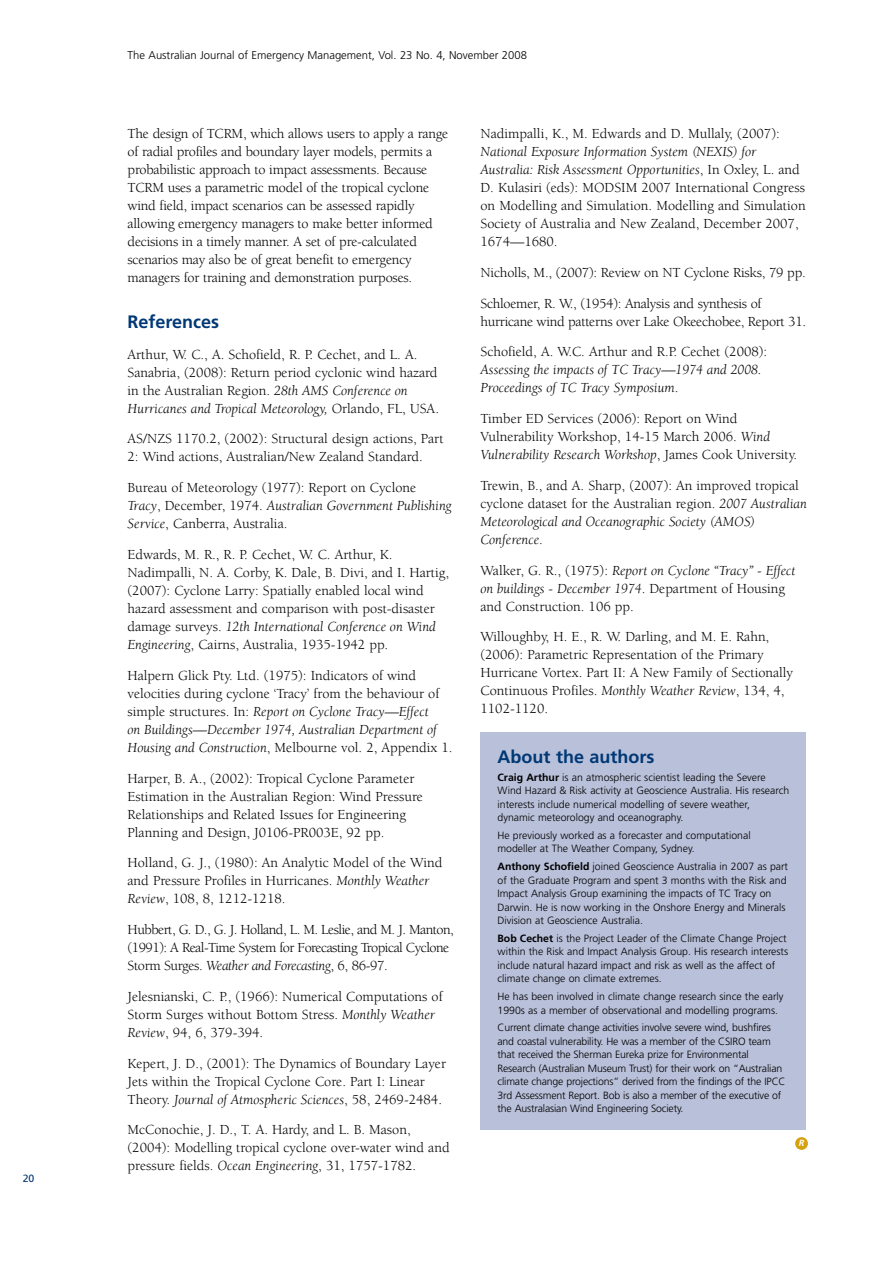
<style>
.page{position:relative;width:893px;height:1263px;background:#fff}
.page>*{position:absolute;margin:0;border:0;box-sizing:border-box;transform-origin:0 0}
.t1{font:700 18px "Frutiger";color:#003876}
.t2{font:14.25px/18px "Berkeley";color:#000}
.t3{font:14.25px/30.8px "Berkeley";letter-spacing:-.02em;color:#000}
.t4{font:14.25px/18px "Berkeley";letter-spacing:-.035em;color:#000}
.t5{font:italic 14.25px/18px "Berkeley";color:#000}
.t6{font:300 11.25px "Frutiger";color:#000}
.t7{font:300 10.5px/13.5px "Frutiger";color:#000}
.t8{font:10.5px "Frutiger";color:#003876}
.t9{font:italic 700 9px "Frutiger";color:#fff}
.s1{font-style:italic}
.s2{font-style:normal}
.s3{font-weight:700}
</style>
<div class="page">
<div style="left:480px;top:732px;width:326px;height:397px;background:#b9c0d9"></div>
<div style="left:795px;top:1137px;width:13px;height:13px;background:#d5a10f;border-radius:50%"></div>
<p class="t8" style="left:23px;top:1172px;width:13px">20</p>
<p class="t6" style="left:128px;top:49px;width:401px">The Australian Journal of Emergency Management, Vol. 23 No. 4, November 2008</p>
<p class="t2" style="left:128px;top:125px;width:322px">The design of TCRM, which allows users to apply a range of radial profiles and boundary layer models, permits a probabilistic approach to impact assessments. Because TCRM uses a parametric model of the tropical cyclone wind field, impact scenarios can be assessed rapidly allowing emergency managers to make better informed decisions in a timely manner. A set of pre-calculated scenarios may also be of great benefit to emergency managers for training and demonstration purposes.</p>
<p class="t1" style="left:128px;top:311px;width:93px">References</p>
<p class="t2" style="left:128px;top:346px;width:313px">Arthur, W. C., A. Schofield, R. P. Cechet, and L. A.<br>Sanabria, (2008): Return period cyclonic wind hazard in the Australian Region. <span class="s1">28th AMS Conference on Hurricanes and Tropical Meteorology,</span> Orlando, FL, USA.</p>
<p class="t2" style="left:128px;top:430px;width:317px">AS/NZS 1170.2, (2002): Structural design actions, Part<br>2: Wind actions, Australian/New Zealand Standard.</p>
<p class="t2" style="left:128px;top:479px;width:326px">Bureau of Meteorology (1977): Report on Cyclone<br><span class="s1">Tracy</span>, December, 1974. <span class="s1">Australian Government Publishing<br>Service</span>, Canberra, Australia.</p>
<p class="t2" style="left:128px;top:546px;width:323px">Edwards, M. R., R. P. Cechet, W. C. Arthur, K.<br>Nadimpalli, N. A. Corby, K. Dale, B. Divi, and I. Hartig, (2007): Cyclone Larry: Spatially enabled local wind hazard assessment and comparison with post-disaster damage surveys. <span class="s1">12th International Conference on Wind Engineering</span>, Cairns, Australia, 1935-1942 pp.</p>
<p class="t2" style="left:128px;top:666px;width:326px">Halpern Glick Pty. Ltd. (1975): Indicators of wind velocities during cyclone ‘Tracy’ from the behaviour of simple structures. In: <span class="s1">Report on Cyclone Tracy—Effect<br>on Buildings—December 1974, Australian Department of Housing and Construction</span>, Melbourne vol. 2, Appendix 1.</p>
<p class="t2" style="left:128px;top:769px;width:297px">Harper, B. A., (2002): Tropical Cyclone Parameter Estimation in the Australian Region: Wind Pressure Relationships and Related Issues for Engineering Planning and Design, J0106-PR003E, 92 pp.</p>
<p class="t2" style="left:128px;top:854px;width:316px">Holland, G. J., (1980): An Analytic Model of the Wind and Pressure Profiles in Hurricanes. <span class="s1">Monthly Weather<br>Review</span>, 108, 8, 1212-1218.</p>
<p class="t4" style="left:128px;top:921px;width:328px">Hubbert, G. D., G. J. Holland, L. M. Leslie, and M. J. Manton, (1991): A Real-Time System for Forecasting Tropical Cyclone<br>Storm Surges. <span class="s1">Weather and Forecasting</span>, 6, 86-97.</p>
<p class="t2" style="left:128px;top:987px;width:317px">Jelesnianski, C. P., (1966): Numerical Computations of<br>Storm Surges without Bottom Stress. <span class="s1">Monthly Weather<br>Review</span>, 94, 6, 379-394.</p>
<p class="t2" style="left:128px;top:1054px;width:320px">Kepert, J. D., (2001): The Dynamics of Boundary Layer<br>Jets within the Tropical Cyclone Core. Part I: Linear<br>Theory. <span class="s1">Journal of Atmospheric Sciences</span>, 58, 2469-2484.</p>
<p class="t2" style="left:128px;top:1121px;width:324px">McConochie, J. D., T. A. Hardy, and L. B. Mason, (2004): Modelling tropical cyclone over-water wind and pressure fields. <span class="s1">Ocean Engineering</span>, 31, 1757-1782.</p>
<p class="t2" style="left:480px;top:125px;width:301px">Nadimpalli, K., M. Edwards and D. Mullaly, (2007):</p>
<p class="t2" style="left:480px;top:143px;width:327px"><span class="s1">National Exposure Information System (NEXIS) for Australia: Risk Assessment Opportunities</span>, In Oxley, L. and D. Kulasiri (eds): MODSIM 2007 International Congress on Modelling and Simulation. Modelling and Simulation Society of Australia and New Zealand, December 2007, 1674—1680.</p>
<p class="t3" style="left:480px;top:257px;width:327px">Nicholls, M., (2007): Review on NT Cyclone Risks, 79 pp.<br>Schloemer, R. W., (1954): Analysis and synthesis of</p>
<p class="t3" style="left:480px;top:306px;width:327px">hurricane wind patterns over Lake Okeechobee, Report 31.<br>Schofield, A. W.C. Arthur and R.P. Cechet (2008):</p>
<p class="t5" style="left:480px;top:361px;width:282px">Assessing the impacts of TC Tracy—1974 and 2008.<br>Proceedings of TC Tracy Symposium<span class="s2">.</span></p>
<p class="t2" style="left:480px;top:410px;width:318px">Timber ED Services (2006): Report on Wind<br>Vulnerability Workshop, 14-15 March 2006. <span class="s1">Wind<br>Vulnerability Research Workshop</span>, James Cook University.</p>
<p class="t2" style="left:480px;top:477px;width:328px">Trewin, B., and A. Sharp, (2007): An improved tropical cyclone dataset for the Australian region. <span class="s1">2007 Australian Meteorological and Oceanographic Society (AMOS)<br>Conference</span>.</p>
<p class="t2" style="left:480px;top:561px;width:316px">Walker, G. R., (1975): <span class="s1">Report on Cyclone “Tracy” - Effect on buildings - December 1974</span>. Department of Housing and Construction. 106 pp.</p>
<p class="t2" style="left:480px;top:628px;width:314px">Willoughby, H. E., R. W. Darling, and M. E. Rahn, (2006): Parametric Representation of the Primary Hurricane Vortex. Part II: A New Family of Sectionally Continuous Profiles. <span class="s1">Monthly Weather Review</span>, 134, 4, 1102-1120.</p>
<p class="t1" style="left:497px;top:746px;width:159px">About the authors</p>
<p class="t7" style="left:497px;top:770px;width:293px"><span class="s3">Craig Arthur</span> is an atmospheric scientist leading the Severe Wind Hazard &amp; Risk activity at Geoscience Australia. His research interests include numerical modelling of severe weather, dynamic meteorology and oceanography.</p>
<p class="t7" style="left:497px;top:829px;width:255px">He previously worked as a forecaster and computational modeller at The Weather Company, Sydney.</p>
<p class="t7" style="left:497px;top:860px;width:292px"><span class="s3">Anthony Schofield</span> joined Geoscience Australia in 2007 as part of the Graduate Program and spent 3 months with the Risk and Impact Analysis Group examining the impacts of TC Tracy on Darwin. He is now working in the Onshore Energy and Minerals Division at Geoscience Australia.</p>
<p class="t7" style="left:497px;top:932px;width:292px"><span class="s3">Bob Cechet</span> is the Project Leader of the Climate Change Project within the Risk and Impact Analysis Group. His research interests include natural hazard impact and risk as well as the affect of climate change on climate extremes.</p>
<p class="t7" style="left:497px;top:990px;width:288px">He has been involved in climate change research since the early<br>1990s as a member of observational and modelling programs.</p>
<p class="t7" style="left:497px;top:1021px;width:289px">Current climate change activities involve severe wind, bushfires and coastal vulnerability. He was a member of the CSIRO team that received the Sherman Eureka prize for Environmental Research (Australian Museum Trust) for their work on “Australian climate change projections” derived from the findings of the IPCC 3rd Assessment Report. Bob is also a member of the executive of the Australasian Wind Engineering Society.</p>
<p class="t9" style="left:799px;top:1138px;width:7px">R</p>
</div>
